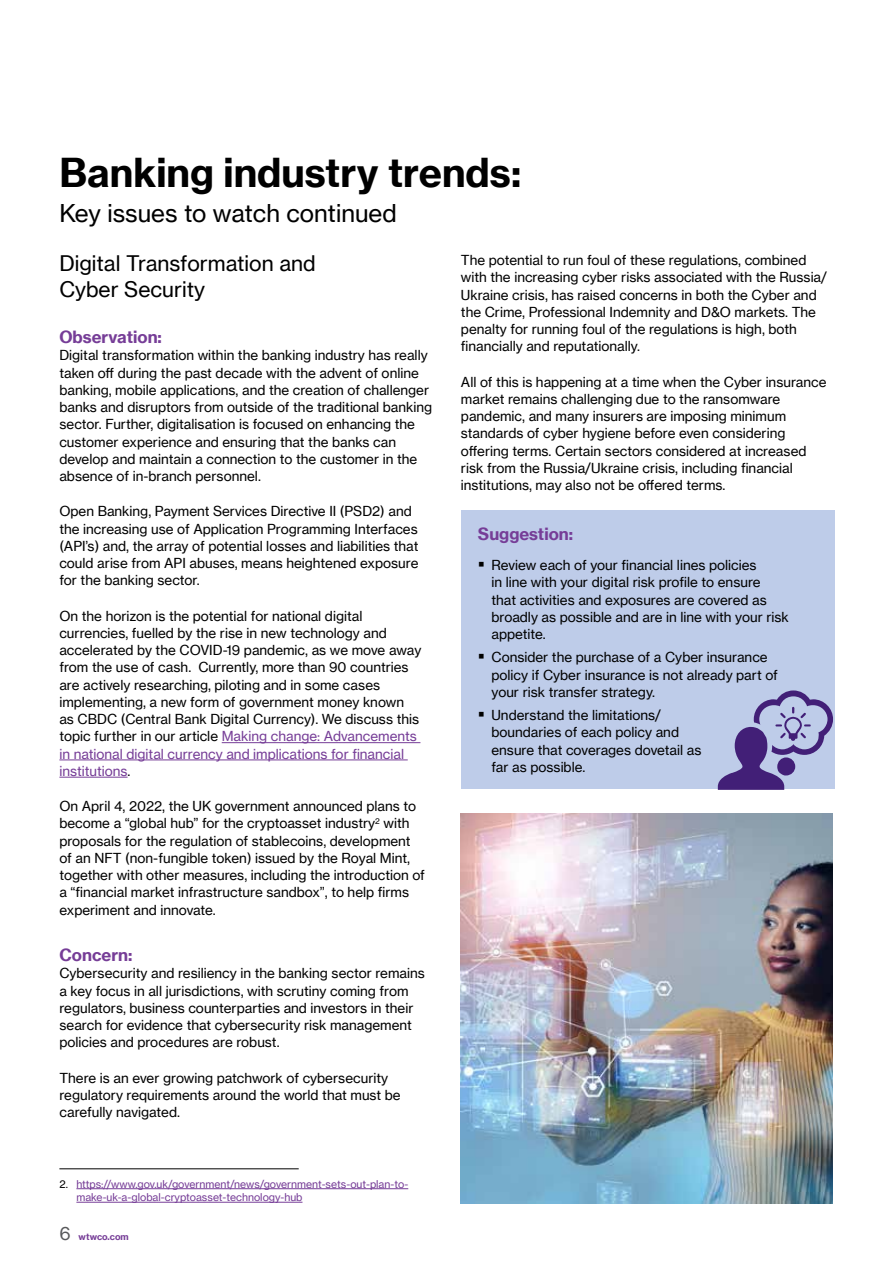
<style>
.page{position:relative;width:893px;height:1263px;background:#fff}
.page>*{position:absolute;margin:0;border:0;box-sizing:border-box;transform-origin:0 0}
.t1{font:39px "N Haas Grotesk TX Pro 75 Bd";color:#000}
.t2{font:24px "N Haas Grotesk TX Pro 55 Rg";color:#000}
.t3{font:21px/25.5px "N Haas Grotesk TX Pro 55 Rg";color:#000}
.t4{font:16.5px "N Haas Grotesk TX Pro 75 Bd";color:#763d97}
.t5{font:13.5px/17.2px "N Haas Grotesk TX Pro 55 Rg";color:#000}
.t6{font:10.5px/13.5px "N Haas Grotesk TX Pro 55 Rg";color:#763d97}
.t7{font:9px "N Haas Grotesk TX Pro 75 Bd";color:#763d97}
.s1{color:#763d97}
.s2{color:#000}
.s3{font-family:"N Haas Grotesk TX Pro 55 Rg";font-size:18px;color:#58595b}
</style>
<div class="page">
<div style="left:461px;top:510px;width:373px;height:279px;background:#becce9"></div>
<svg style="left:718px;top:690px;width:115px;height:100px"></svg>
<hr style="left:222px;top:742px;width:198px;height:1px;background:#763d97">
<hr style="left:59px;top:759px;width:349px;height:1px;background:#763d97">
<hr style="left:59px;top:777px;width:69px;height:1px;background:#763d97">
<img style="left:460px;top:813px;width:373px;height:390px">
<hr style="left:76px;top:1188px;width:332px;height:1px;background:#763d97">
<hr style="left:76px;top:1202px;width:226px;height:1px;background:#763d97">
<hr style="left:59px;top:1168px;width:240px;height:1px;background:#000">
<h1 class="t1" style="left:59px;top:149px;width:463px">Banking industry trends:</h1>
<h2 class="t2" style="left:59px;top:198px;width:339px">Key issues to watch continued</h2>
<h3 class="t3" style="left:59px;top:251px;width:258px">Digital Transformation and<br>Cyber Security</h3>
<p class="t4" style="left:59px;top:327px;width:104px">Observation:</p>
<p class="t5" style="left:59px;top:347px;width:374px">Digital transformation within the banking industry has really taken off during the past decade with the advent of online banking, mobile applications, and the creation of challenger banks and disruptors from outside of the traditional banking sector. Further, digitalisation is focused on enhancing the customer experience and ensuring that the banks can develop and maintain a connection to the customer in the absence of in-branch personnel.</p>
<p class="t5" style="left:59px;top:503px;width:361px">Open Banking, Payment Services Directive II (PSD2) and the increasing use of Application Programming Interfaces (API’s) and, the array of potential losses and liabilities that could arise from API abuses, means heightened exposure for the banking sector.</p>
<p class="t5" style="left:59px;top:607px;width:363px">On the horizon is the potential for national digital currencies, fuelled by the rise in new technology and accelerated by the COVID-19 pandemic, as we move away from the use of cash. Currently, more than 90 countries are actively researching, piloting and in some cases implementing, a new form of government money known as CBDC (Central Bank Digital Currency). We discuss this topic further in our article <span class="s1">Making change: Advancements in national digital currency and implications for financial institutions</span>.</p>
<p class="t5" style="left:59px;top:797px;width:367px">On April 4, 2022, the UK government announced plans to become a “global hub” for the cryptoasset industry<sup>2</sup> with proposals for the regulation of stablecoins, development of an NFT (non-fungible token) issued by the Royal Mint, together with other measures, including the introduction of a “financial market infrastructure sandbox”, to help firms experiment and innovate.</p>
<p class="t4" style="left:59px;top:945px;width:75px">Concern:</p>
<p class="t5" style="left:59px;top:965px;width:367px">Cybersecurity and resiliency in the banking sector remains a key focus in all jurisdictions, with scrutiny coming from regulators, business counterparties and investors in their search for evidence that cybersecurity risk management policies and procedures are robust.</p>
<p class="t5" style="left:59px;top:1069px;width:343px">There is an ever growing patchwork of cybersecurity regulatory requirements around the world that must be carefully navigated.</p>
<p class="t6" style="left:76px;top:1177px;width:333px;text-indent:-17px"><span class="s2">2.</span> https://www.gov.uk/government/news/government-sets-out-plan-to&shy;make-uk-a-global-cryptoasset-technology-hub</p>
<p class="t7" style="left:59px;top:1231px;width:71px"><span class="s3">6</span> wtwco.com</p>
<p class="t5" style="left:461px;top:252px;width:368px">The potential to run foul of these regulations, combined with the increasing cyber risks associated with the Russia/ Ukraine crisis, has raised concerns in both the Cyber and the Crime, Professional Indemnity and D&amp;O markets. The penalty for running foul of the regulations is high, both financially and reputationally.</p>
<p class="t5" style="left:461px;top:373px;width:367px">All of this is happening at a time when the Cyber insurance market remains challenging due to the ransomware pandemic, and many insurers are imposing minimum standards of cyber hygiene before even considering offering terms. Certain sectors considered at increased risk from the Russia/Ukraine crisis, including financial institutions, may also not be offered terms.</p>
<p class="t4" style="left:478px;top:524px;width:97px">Suggestion:</p>
<p class="t5" style="left:491px;top:557px;width:299px">Review each of your financial lines policies<br>in line with your digital risk profile to ensure<br>that activities and exposures are covered as broadly as possible and are in line with your risk appetite.</p>
<p class="t5" style="left:491px;top:649px;width:288px">Consider the purchase of a Cyber insurance policy if Cyber insurance is not already part of your risk transfer strategy.</p>
<p class="t5" style="left:491px;top:707px;width:211px">Understand the limitations/ boundaries of each policy and ensure that coverages dovetail as far as possible.</p>
</div>
